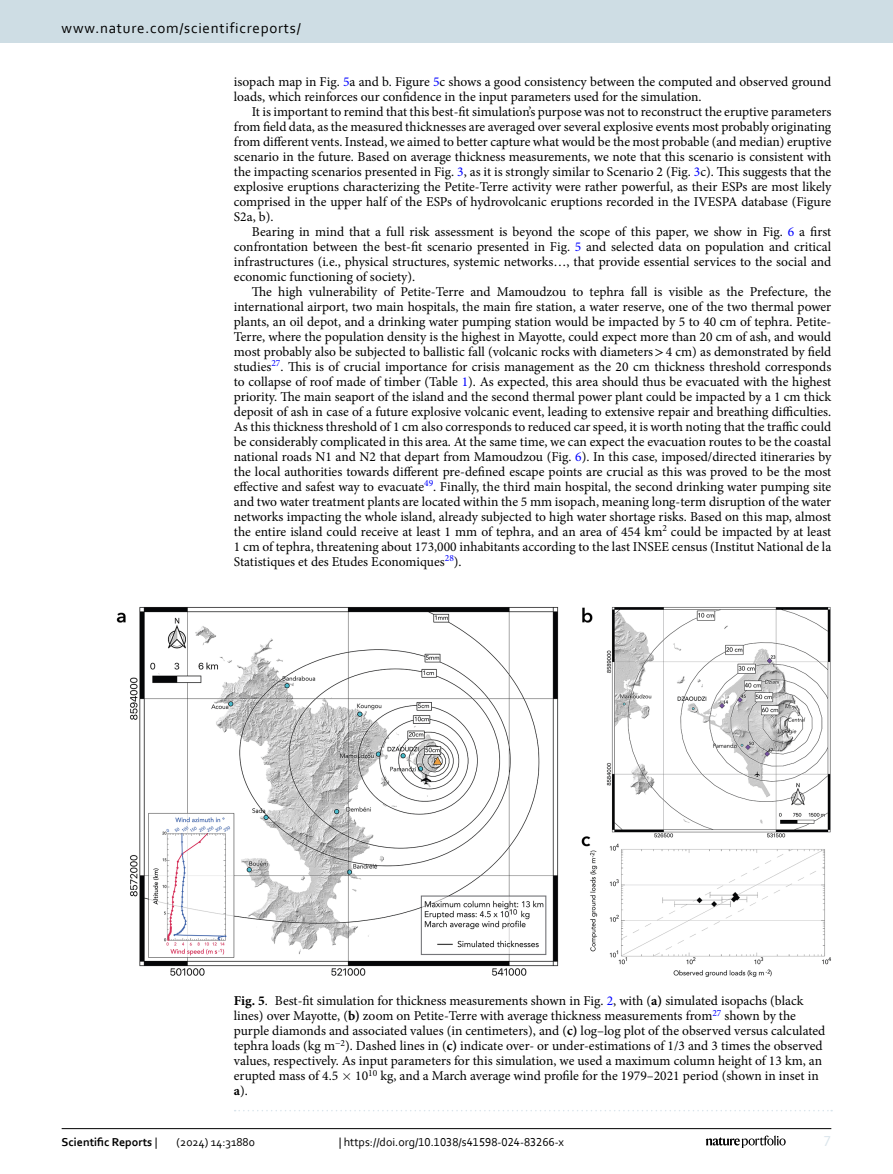
<style>
.page{position:relative;width:893px;height:1174px;background:#fff}
.page>*{position:absolute;margin:0;border:0;box-sizing:border-box;transform-origin:0 0}
.t1{font:15px "Corbel";letter-spacing:.05em;color:#000}
.t2{font:15px "Corbel";color:#d9e4eb}
.Body_Text_Indent{font:13.5px/15px "Minion Pro";color:#000;text-align:justify}
.Figure_Caption{font:13.5px/15px "Minion Pro";color:#000}
.t3{font:12px "Corbel";color:#000}
.t4{font:700 12px "Corbel";color:#000}
.s1{color:#00f}
.s2{font-family:"STIX"}
.s3{font-weight:700}
.s4{font-weight:400}
</style>
<div class="page">
<img style="left:117px;top:607px;width:714px;height:370px">
<svg style="left:235px;top:1110px;width:597px;height:1px"></svg>
<hr style="left:62px;top:1128px;width:769px;height:1px;background:#000">
<svg style="left:706px;top:1135px;width:80px;height:12px"></svg>
<div style="left:0;top:0;width:893px;height:43px;background:#cedde4"></div>
<p class="t1" style="left:62px;top:18px;width:241px">www.nature.com/scientificreports/</p>
<p class="Body_Text_Indent" style="left:234px;top:74px;width:599px">isopach map in Fig. <span class="s1">5</span>a and b. Figure <span class="s1">5</span>c shows a good consistency between the computed and observed ground loads, which reinforces our confidence in the input parameters used for the simulation.</p>
<p class="Body_Text_Indent" style="left:234px;top:104px;width:599px;text-indent:18px">It is important to remind that this best-fit simulation’s purpose was not to reconstruct the eruptive parameters from field data, as the measured thicknesses are averaged over several explosive events most probably originating from different vents. Instead, we aimed to better capture what would be the most probable (and median) eruptive scenario in the future. Based on average thickness measurements, we note that this scenario is consistent with the impacting scenarios presented in Fig. <span class="s1">3</span>, as it is strongly similar to Scenario 2 (Fig. <span class="s1">3</span>c). This suggests that the explosive eruptions characterizing the Petite-Terre activity were rather powerful, as their ESPs are most likely comprised in the upper half of the ESPs of hydrovolcanic eruptions recorded in the IVESPA database (Figure S2a, b).</p>
<p class="Body_Text_Indent" style="left:234px;top:224px;width:599px;text-indent:18px">Bearing in mind that a full risk assessment is beyond the scope of this paper, we show in Fig. <span class="s1">6</span> a first confrontation between the best-fit scenario presented in Fig. <span class="s1">5</span> and selected data on population and critical infrastructures (i.e., physical structures, systemic networks…, that provide essential services to the social and economic functioning of society).</p>
<p class="Body_Text_Indent" style="left:234px;top:284px;width:599px;text-indent:18px">The high vulnerability of Petite-Terre and Mamoudzou to tephra fall is visible as the Prefecture, the international airport, two main hospitals, the main fire station, a water reserve, one of the two thermal power plants, an oil depot, and a drinking water pumping station would be impacted by 5 to 40 cm of tephra. Petite-Terre, where the population density is the highest in Mayotte, could expect more than 20 cm of ash, and would most probably also be subjected to ballistic fall (volcanic rocks with diameters<span class="s2">&gt;</span>4 cm) as demonstrated by field studies<sup>27</sup>. This is of crucial importance for crisis management as the 20 cm thickness threshold corresponds to collapse of roof made of timber (Table <span class="s1">1</span>). As expected, this area should thus be evacuated with the highest priority. The main seaport of the island and the second thermal power plant could be impacted by a 1 cm thick deposit of ash in case of a future explosive volcanic event, leading to extensive repair and breathing difficulties.<br>As this thickness threshold of 1 cm also corresponds to reduced car speed, it is worth noting that the traffic could be considerably complicated in this area. At the same time, we can expect the evacuation routes to be the coastal national roads N1 and N2 that depart from Mamoudzou (Fig. <span class="s1">6</span>). In this case, imposed/directed itineraries by the local authorities towards different pre-defined escape points are crucial as this was proved to be the most effective and safest way to evacuate<sup>49</sup>. Finally, the third main hospital, the second drinking water pumping site and two water treatment plants are located within the 5 mm isopach, meaning long-term disruption of the water networks impacting the whole island, already subjected to high water shortage risks. Based on this map, almost the entire island could receive at least 1 mm of tephra, and an area of 454 km<sup>2</sup> could be impacted by at least 1 cm of tephra, threatening about 173,000 inhabitants according to the last INSEE census (Institut National de la Statistiques et des Etudes Economiques<sup>28</sup>).</p>
<p class="Figure_Caption" style="left:234px;top:993px;width:593px"><span class="s3">Fig. 5</span>. Best-fit simulation for thickness measurements shown in Fig. <span class="s1">2</span>, with (<span class="s3">a)</span> simulated isopachs (black lines) over Mayotte, (<span class="s3">b)</span> zoom on Petite-Terre with average thickness measurements from<sup>27</sup> shown by the purple diamonds and associated values (in centimeters), and (<span class="s3">c)</span> log–log plot of the observed versus calculated tephra loads (kg m<sup>−2</sup>). Dashed lines in (<span class="s3">c)</span> indicate over- or under-estimations of 1/3 and 3 times the observed values, respectively. As input parameters for this simulation, we used a maximum column height of 13 km, an erupted mass of 4.5</p>
<p class="Figure_Caption" style="left:355px;top:1068px;width:465px">10<sup>10</sup> kg, and a March average wind profile for the 1979–2021 period (shown in inset in</p>
<p class="Figure_Caption" style="left:234px;top:1083px;width:16px"><span class="s3">a</span>).</p>
<p class="t4" style="left:62px;top:1134px;width:97px">Scientific Reports <span class="s4">|</span></p>
<p class="t3" style="left:177px;top:1134px;width:80px">(2024) 14:31880</p>
<p class="t3" style="left:339px;top:1134px;width:227px">| https://doi.org/10.1038/s41598-024-83266-x</p>
<p class="t2" style="left:824px;top:1132px;width:9px">7</p>
</div>
